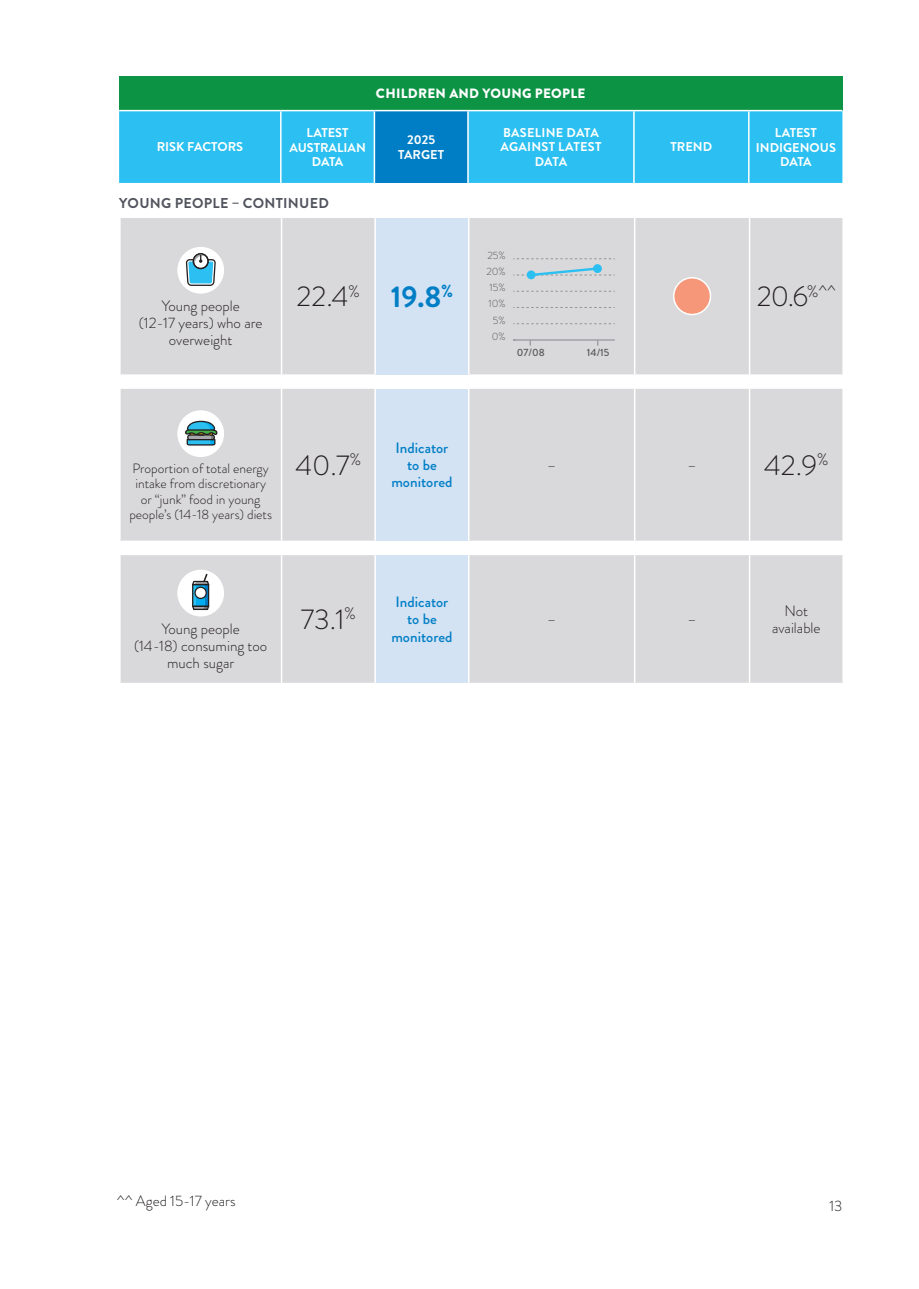
<style>
.page{position:relative;width:919px;height:1289px;background:#fff}
.page>*{position:absolute;margin:0;border:0;box-sizing:border-box;transform-origin:0 0}
.t1{font:300 28.5px "Brandon Grotesque";color:#231f20}
.t2{font:300 15px/17.2px "Brandon Grotesque";color:#231f20;text-align:center}
.t3{font:500 15px/17.2px "Brandon Grotesque";color:#007ec5;text-align:center}
.t4{font:700 14.25px "Brandon Grotesque";letter-spacing:.02em;color:#51545d}
.t5{font:300 13.5px/15.5px "Brandon Grotesque";color:#231f20;text-align:center}
.t6{font:900 13.5px "Brandon Grotesque";letter-spacing:.02em;color:#fff}
.t7{font:700 12.75px/14.7px "Brandon Grotesque";color:#fff;text-align:center}
.t8{font:700 12.75px/14.7px "Brandon Grotesque";letter-spacing:.02em;color:#fff;text-align:center}
.t9{font:300 10.5px "Brandon Grotesque";color:#57585a}
.t10{font:500 10.5px "Brandon Grotesque";color:#57585a}
.s1{font-weight:700;font-size:30px;color:#007ec5}
</style>
<div class="page">
<div style="left:119px;top:77px;width:723px;height:34px;background:#0d9344"></div>
<div style="left:119px;top:111px;width:723px;height:72px;background:#2bc0f1"></div>
<div style="left:374px;top:111px;width:94px;height:72px;background:#007ec5"></div>
<hr style="left:280px;top:111px;width:1px;height:72px;background:#fff">
<hr style="left:373px;top:111px;width:2px;height:72px;background:#fff">
<hr style="left:467px;top:111px;width:1px;height:72px;background:#fff">
<hr style="left:633px;top:111px;width:1px;height:72px;background:#fff">
<hr style="left:748px;top:111px;width:1px;height:72px;background:#fff">
<hr style="left:119px;top:110px;width:162px;height:1px;background:#fff">
<hr style="left:281px;top:110px;width:93px;height:1px;background:#fff">
<hr style="left:374px;top:110px;width:94px;height:1px;background:#fff">
<hr style="left:468px;top:110px;width:166px;height:1px;background:#fff">
<hr style="left:634px;top:110px;width:114px;height:1px;background:#fff">
<hr style="left:748px;top:110px;width:94px;height:1px;background:#fff">
<div style="left:121px;top:218px;width:721px;height:156px;background:#d9d8da"></div>
<div style="left:375px;top:218px;width:93px;height:156px;background:#d4e3f4"></div>
<hr style="left:281px;top:218px;width:1px;height:156px;background:#fff">
<hr style="left:634px;top:218px;width:1px;height:156px;background:#fff">
<hr style="left:748px;top:218px;width:2px;height:156px;background:#fff">
<hr style="left:374px;top:218px;width:2px;height:156px;background:#fff">
<hr style="left:468px;top:218px;width:1px;height:156px;background:#fff">
<div style="left:177px;top:247px;width:47px;height:47px;background:#fff;border-radius:50%"></div>
<svg style="left:185px;top:253px;width:31px;height:33px"></svg>
<hr style="left:513px;top:339px;width:101px;height:1px;background:#939598">
<svg style="left:513px;top:323px;width:101px;height:1px"></svg>
<svg style="left:513px;top:307px;width:101px;height:1px"></svg>
<svg style="left:513px;top:291px;width:101px;height:1px"></svg>
<svg style="left:513px;top:258px;width:101px;height:1px"></svg>
<svg style="left:513px;top:266px;width:101px;height:11px"></svg>
<div style="left:526px;top:270px;width:9px;height:9px;background:#2bc0f1;border-radius:50%"></div>
<div style="left:593px;top:264px;width:9px;height:9px;background:#2bc0f1;border-radius:50%"></div>
<div style="left:673px;top:278px;width:37px;height:36px;background:#f6977a;border-radius:50%"></div>
<div style="left:673px;top:277px;width:38px;height:38px;border:2px solid #fff;border-radius:50%"></div>
<div style="left:121px;top:389px;width:721px;height:151px;background:#d9d8da"></div>
<div style="left:375px;top:389px;width:93px;height:151px;background:#d4e3f4"></div>
<hr style="left:281px;top:389px;width:1px;height:151px;background:#fff">
<hr style="left:634px;top:389px;width:1px;height:151px;background:#fff">
<hr style="left:748px;top:389px;width:2px;height:151px;background:#fff">
<hr style="left:374px;top:389px;width:2px;height:151px;background:#fff">
<hr style="left:468px;top:389px;width:1px;height:151px;background:#fff">
<div style="left:177px;top:410px;width:47px;height:47px;background:#fff;border-radius:50%"></div>
<svg style="left:185px;top:421px;width:33px;height:24px"></svg>
<div style="left:121px;top:555px;width:721px;height:127px;background:#d9d8da"></div>
<div style="left:375px;top:555px;width:93px;height:127px;background:#d4e3f4"></div>
<hr style="left:281px;top:555px;width:1px;height:127px;background:#fff">
<hr style="left:634px;top:555px;width:1px;height:127px;background:#fff">
<hr style="left:748px;top:555px;width:2px;height:127px;background:#fff">
<hr style="left:374px;top:555px;width:2px;height:127px;background:#fff">
<hr style="left:468px;top:555px;width:1px;height:127px;background:#fff">
<div style="left:177px;top:569px;width:47px;height:47px;background:#fff;border-radius:50%"></div>
<svg style="left:192px;top:573px;width:17px;height:37px"></svg>
<p class="t7" style="left:157px;top:140px;width:88px">RISK FACTORS</p>
<p class="t6" style="left:376px;top:84px;width:211px">CHILDREN AND YOUNG PEOPLE</p>
<p class="t7" style="left:289px;top:125px;width:78px">LATEST<br>AUSTRALIAN<br>DATA</p>
<p class="t7" style="left:398px;top:132px;width:47px">2025<br>TARGET</p>
<p class="t8" style="left:500px;top:125px;width:102px">BASELINE DATA<br>AGAINST LATEST<br>DATA</p>
<p class="t4" style="left:119px;top:193px;width:211px">YOUNG PEOPLE – CONTINUED</p>
<p class="t2" style="left:139px;top:297px;width:125px">Young people<br>(12-17 years) who are overweight</p>
<h1 class="t1" style="left:296px;top:277px;width:158px">22.4<sup>%</sup> <span class="s1">19.8</span><sup>%</sup></h1>
<p class="t9" style="left:487px;top:248px;width:20px">25%</p>
<p class="t9" style="left:486px;top:264px;width:21px">20%</p>
<p class="t9" style="left:489px;top:280px;width:18px">15%</p>
<p class="t9" style="left:488px;top:296px;width:19px">10%</p>
<p class="t9" style="left:493px;top:313px;width:14px">5%</p>
<p class="t9" style="left:492px;top:329px;width:15px">0%</p>
<p class="t10" style="left:517px;top:345px;width:29px">07/08</p>
<p class="t10" style="left:587px;top:345px;width:24px">14/15</p>
<p class="t5" style="left:129px;top:460px;width:144px">Proportion of total energy intake from discretionary or “junk” food in young people’s (14-18 years) diets</p>
<h1 class="t1" style="left:295px;top:445px;width:67px">40.7<sup>%</sup></h1>
<p class="t3" style="left:391px;top:439px;width:63px">Indicator to be monitored</p>
<p class="t2" style="left:547px;top:456px;width:11px">–</p>
<p class="t7" style="left:670px;top:140px;width:43px">TREND</p>
<p class="t7" style="left:755px;top:125px;width:81px">LATEST<br>INDIGENOUS<br>DATA</p>
<h1 class="t1" style="left:756px;top:277px;width:80px">20.6<sup>%^^</sup></h1>
<h1 class="t1" style="left:687px;top:445px;width:143px"><sup>–</sup> 42.9<sup>%</sup></h1>
<p class="t2" style="left:134px;top:620px;width:135px">Young people<br>(14-18) consuming too much sugar</p>
<h1 class="t1" style="left:301px;top:599px;width:57px">73.1<sup>%</sup></h1>
<p class="t3" style="left:391px;top:593px;width:63px">Indicator to be monitored</p>
<p class="t2" style="left:547px;top:610px;width:11px">–</p>
<p class="t2" style="left:687px;top:610px;width:11px">–</p>
<p class="t2" style="left:772px;top:602px;width:50px">Not available</p>
<p class="t2" style="left:117px;top:1192px;width:120px">^^ Aged 15-17 years</p>
<p class="t2" style="left:829px;top:1196px;width:15px">13</p>
</div>
